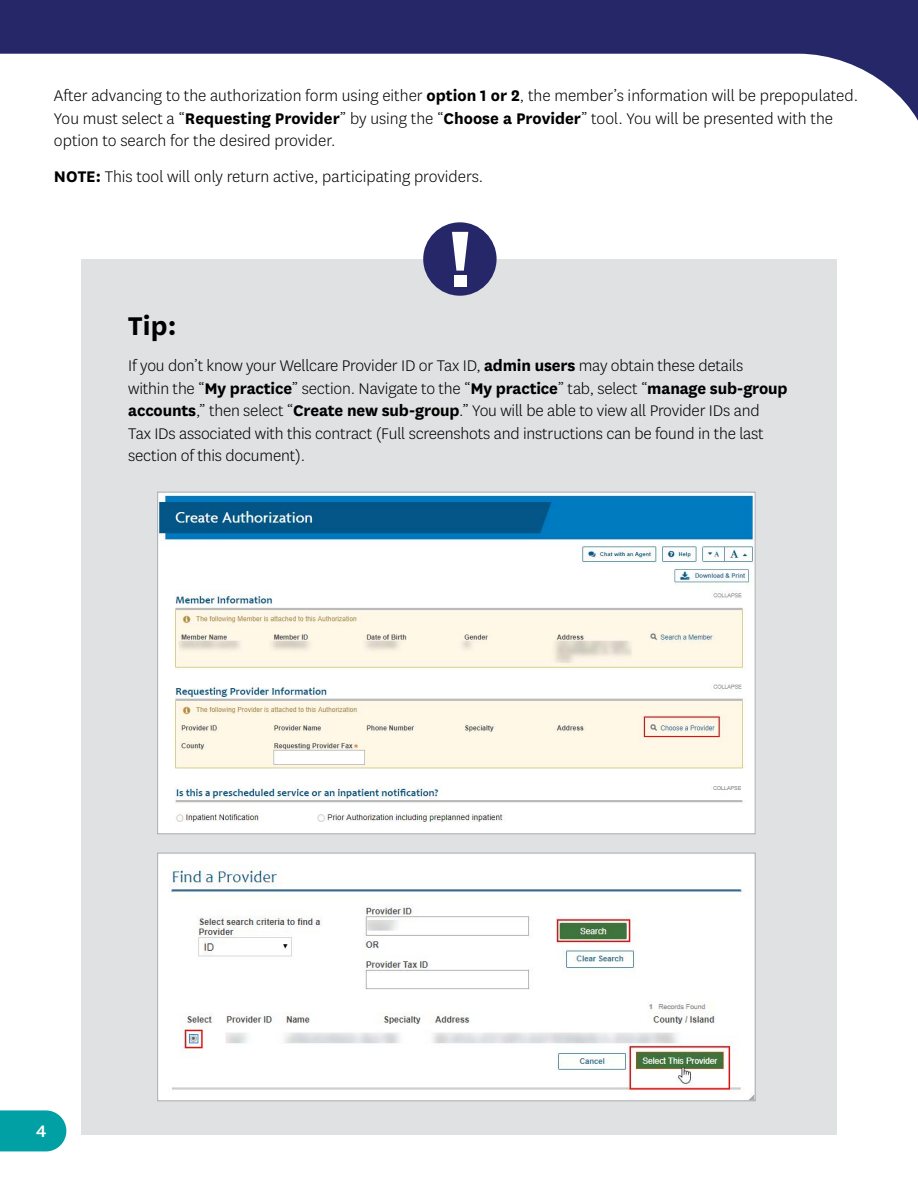
<style>
.page{position:relative;width:918px;height:1188px;background:#fff}
.page>*{position:absolute;margin:0;border:0;box-sizing:border-box;transform-origin:0 0}
.t1{font:700 30px "Centene Sans";color:#000}
.t2{font:500 19.5px "Centene Sans";color:#fff}
.t3{font:300 18px/22.5px "Centene Sans";letter-spacing:-.01em;color:#000}
.s1{font-weight:700}
</style>
<div class="page">
<svg style="left:0;top:0;width:918px;height:121px"></svg>
<svg style="left:0;top:1110px;width:66px;height:41px;background:#11a6aa"></svg>
<div style="left:81px;top:259px;width:756px;height:876px;background:#e0e1e2"></div>
<div style="left:423px;top:222px;width:74px;height:74px;background:#262769;border-radius:50%"></div>
<div style="left:454px;top:275px;width:12px;height:12px;background:#fff"></div>
<svg style="left:452px;top:232px;width:16px;height:39px"></svg>
<img style="left:159px;top:494px;width:595px;height:338px">
<img style="left:159px;top:855px;width:595px;height:244px">
<div style="left:157px;top:853px;width:599px;height:248px;border:1px solid #a7a9ac"></div>
<p class="t3" style="left:54px;top:84px;width:806px">After advancing to the authorization form using either <span class="s1">option 1 or 2</span>, the member’s information will be prepopulated.<br>You must select a “<span class="s1">Requesting Provider</span>” by using the “<span class="s1">Choose a Provider</span>” tool. You will be presented with the option to search for the desired provider.</p>
<p class="t3" style="left:54px;top:165px;width:431px"><span class="s1">NOTE:</span> This tool will only return active, participating providers.</p>
<p class="t1" style="left:128px;top:305px;width:50px">Tip:</p>
<p class="t3" style="left:128px;top:354px;width:661px">If you don’t know your Wellcare Provider ID or Tax ID, <span class="s1">admin users</span> may obtain these details within the “<span class="s1">My practice</span>” section. Navigate to the “<span class="s1">My practice</span>” tab, select “<span class="s1">manage sub-group accounts</span>,” then select “<span class="s1">Create new sub-group</span>.” You will be able to view all Provider IDs and<br>Tax IDs associated with this contract (Full screenshots and instructions can be found in the last section of this document).</p>
<p class="t2" style="left:36px;top:1118px;width:12px">4</p>
</div>
